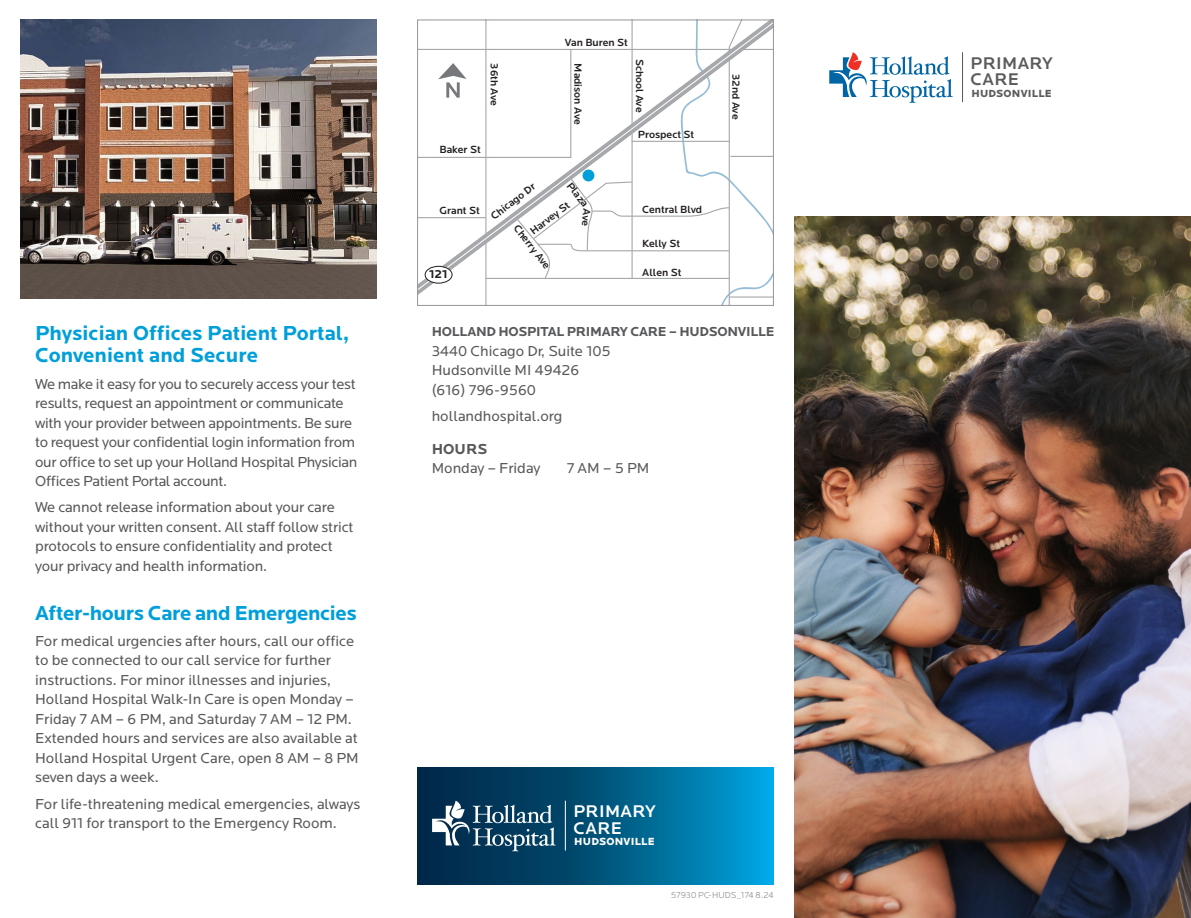
<style>
.page{position:relative;width:1191px;height:918px;background:#fff}
.page>*{position:absolute;margin:0;border:0;box-sizing:border-box;transform-origin:0 0}
.Subhead_14_bold{font:700 21px/22.5px "Locator";letter-spacing:-.005em;color:#009fda}
.t1{font:500 17.55px/16px "Locator";letter-spacing:.02em;color:#5b5b5d}
.t2{font:500 17.55px/16px "Locator";letter-spacing:.02em;color:#fff}
.Body_10_13{font:15px/19.5px "Locator";letter-spacing:-.01em;color:#57585a}
.address{font:15px "Locator";color:#57585a}
.Body_Bold_Sub{font:700 15px "Locator";color:#57585a}
.credential_title{font:700 13.5px "Locator";letter-spacing:-.02em;color:#57585a}
.t3{font:700 12px "Locator";color:#231f20}
.t4{font:500 10.8px "Locator";color:#231f20}
.t5{font:900 10.8px "Locator";letter-spacing:.02em;color:#5b5b5d}
.t6{font:900 10.8px "Locator";letter-spacing:.02em;color:#fff}
.job_no__date{font:300 9px "Locator";color:#818285}
</style>
<div class="page">
<svg style="left:417px;top:768px;width:357px;height:116px;background:#00618b"></svg>
<svg style="left:829px;top:52px;width:123px;height:51px"></svg>
<hr style="left:962px;top:52px;width:1px;height:50px;background:#58595b">
<svg style="left:432px;top:801px;width:123px;height:50px;background:#3e6781"></svg>
<hr style="left:565px;top:801px;width:1px;height:50px;background:#fff">
<img style="left:794px;top:216px;width:397px;height:702px">
<img style="left:20px;top:19px;width:357px;height:279px">
<svg style="left:417px;top:20px;width:356px;height:285px"></svg>
<p class="Subhead_14_bold" style="left:35px;top:322px;width:316px">Physician Offices Patient Portal,<br>Convenient and Secure</p>
<p class="Body_10_13" style="left:35px;top:374px;width:324px">We make it easy for you to securely access your test results, request an appointment or communicate with your provider between appointments. Be sure to request your confidential login information from our office to set up your Holland Hospital Physician Offices Patient Portal account.</p>
<p class="Body_10_13" style="left:35px;top:498px;width:320px">We cannot release information about your care without your written consent. All staff follow strict protocols to ensure confidentiality and protect your privacy and health information.</p>
<p class="Subhead_14_bold" style="left:35px;top:602px;width:323px">After-hours Care and Emergencies</p>
<p class="Body_10_13" style="left:35px;top:631px;width:325px">For medical urgencies after hours, call our office to be connected to our call service for further instructions. For minor illnesses and injuries, Holland Hospital Walk-In Care is open Monday – Friday 7 AM – 6 PM, and Saturday 7 AM – 12 PM.<br>Extended hours and services are also available at Holland Hospital Urgent Care, open 8 AM – 8 PM seven days a week.</p>
<p class="Body_10_13" style="left:35px;top:794px;width:327px">For life-threatening medical emergencies, always call 911 for transport to the Emergency Room.</p>
<p class="t4" style="left:440px;top:143px;width:43px">Baker St</p>
<p class="t4" style="left:565px;top:37px;width:64px">Van Buren St</p>
<p class="t4" style="left:500px;top:63px;width:44px;rotate:90deg">36th Ave</p>
<p class="t4" style="left:584px;top:63px;width:63px;rotate:90deg">Madison Ave</p>
<p class="t4" style="left:646px;top:59px;width:55px;rotate:90deg">School Ave</p>
<p class="t4" style="left:638px;top:129px;width:58px">Prospect St</p>
<p class="t4" style="left:440px;top:204px;width:42px">Grant St</p>
<p class="t3" style="left:429px;top:268px;width:20px">121</p>
<p class="t4" style="left:574px;top:180px;width:29px;rotate:52deg">Plaza</p>
<p class="t4" style="left:488px;top:212px;width:54px;rotate:-37deg">Chicago Dr</p>
<p class="t4" style="left:527px;top:227px;width:48px;rotate:-37deg">Harvey St</p>
<p class="t4" style="left:521px;top:222px;width:54px;rotate:52deg">Cherry Ave</p>
<p class="t4" style="left:642px;top:203px;width:61px">Central Blvd</p>
<p class="t4" style="left:642px;top:238px;width:39px">Kelly St</p>
<p class="t4" style="left:642px;top:267px;width:41px">Allen St</p>
<p class="t4" style="left:742px;top:74px;width:47px;rotate:90deg">32nd Ave</p>
<p class="credential_title" style="left:432px;top:324px;width:344px">HOLLAND HOSPITAL PRIMARY CARE – HUDSONVILLE</p>
<p class="address" style="left:432px;top:342px;width:181px">3440 Chicago Dr, Suite 105</p>
<p class="address" style="left:432px;top:362px;width:149px">Hudsonville MI 49426</p>
<p class="address" style="left:432px;top:381px;width:106px">(616) 796-9560</p>
<p class="address" style="left:432px;top:408px;width:132px">hollandhospital.org</p>
<p class="Body_Bold_Sub" style="left:432px;top:440px;width:57px">HOURS</p>
<p class="Body_10_13" style="left:432px;top:459px;width:110px">Monday – Friday</p>
<p class="Body_10_13" style="left:567px;top:459px;width:84px">7 AM – 5 PM</p>
<p class="t2" style="left:573px;top:804px;width:84px">PRIMARY<br>CARE</p>
<p class="t6" style="left:574px;top:835px;width:82px">HUDSONVILLE</p>
<p class="job_no__date" style="left:671px;top:890px;width:104px">57930 PC-HUDS_174 8.24</p>
<p class="t1" style="left:970px;top:56px;width:84px">PRIMARY<br>CARE</p>
<p class="t5" style="left:971px;top:87px;width:82px">HUDSONVILLE</p>
</div>
